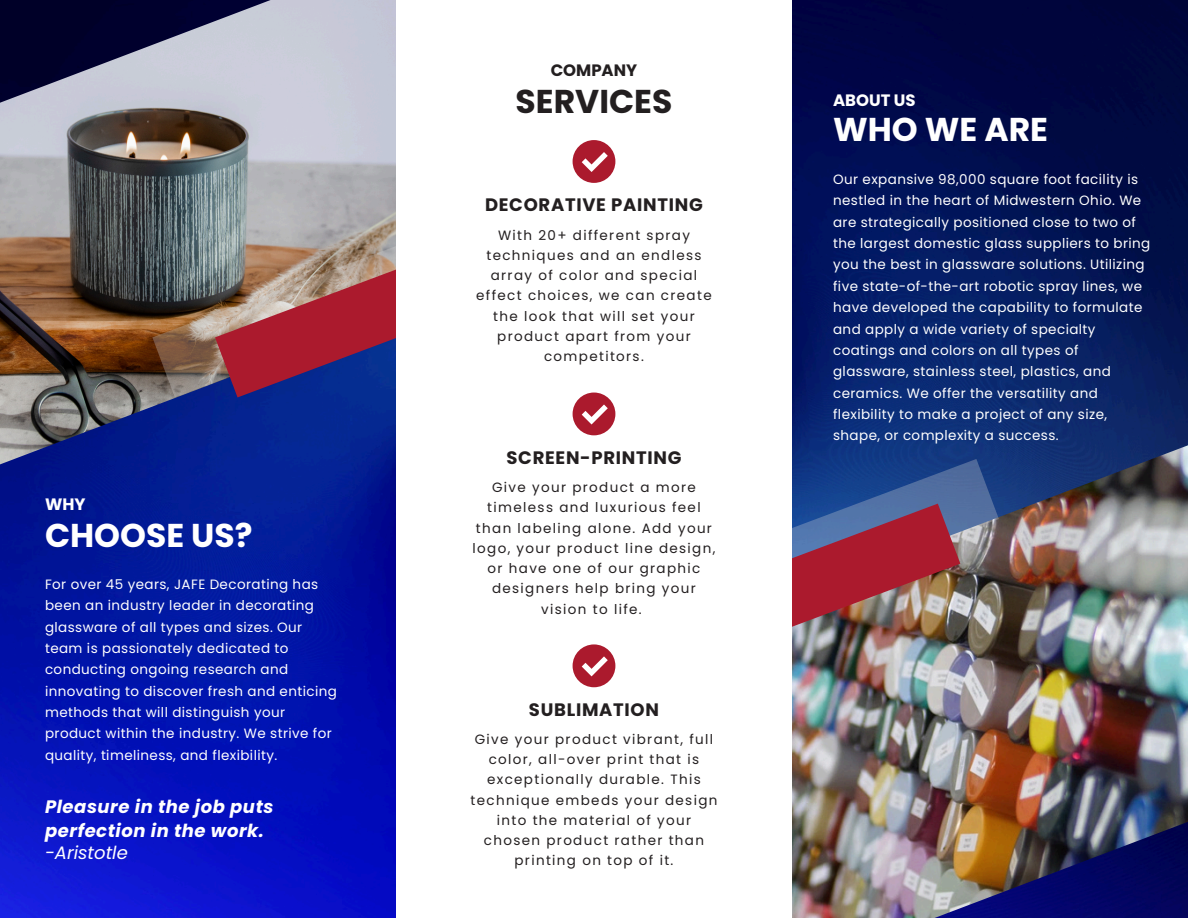
<style>
.page{position:relative;width:1188px;height:918px;background:#fff}
.page>*{position:absolute;margin:0;border:0;box-sizing:border-box;transform-origin:0 0}
.t1{font:700 33px "Poppins";color:#fff}
.t2{font:700 33px "Poppins";color:#231f20}
.t3{font:700 18px "Poppins";letter-spacing:.04em;color:#231f20}
.t4{font:italic 700 18px/24.8px "Poppins";letter-spacing:.03em;color:#fff}
.t5{font:italic 18px "Poppins";color:#fff}
.t6{font:700 16.5px "Poppins";color:#fff}
.t7{font:700 16.5px "Poppins";color:#231f20}
.t8{font:13.5px/21.3px "Poppins";letter-spacing:.03em;color:#fff}
.t9{font:13.5px/20.2px "Poppins";letter-spacing:.1em;color:#231f20;text-align:center}
</style>
<div class="page">
<img style="left:0;top:0;width:1188px;height:918px">
<img style="left:0;top:0;width:396px;height:483px">
<svg style="left:121px;top:215px;width:23px;height:194px"></svg>
<img style="left:144px;top:183px;width:252px;height:267px">
<img style="left:792px;top:423px;width:396px;height:495px">
<img style="left:792px;top:451px;width:240px;height:267px">
<div style="left:396px;top:0;width:396px;height:918px;background:#fff"></div>
<div style="left:573px;top:140px;width:42px;height:43px;background:#ab1a2d;border-radius:50%"></div>
<svg style="left:582px;top:152px;width:26px;height:20px"></svg>
<div style="left:573px;top:393px;width:42px;height:42px;background:#ab1a2d;border-radius:50%"></div>
<svg style="left:582px;top:404px;width:26px;height:20px"></svg>
<div style="left:573px;top:644px;width:42px;height:43px;background:#ab1a2d;border-radius:50%"></div>
<svg style="left:582px;top:656px;width:26px;height:20px"></svg>
<p class="t6" style="left:45px;top:492px;width:42px">WHY</p>
<h2 class="t1" style="left:45px;top:512px;width:209px">CHOOSE US?</h2>
<h2 class="t8" style="left:45px;top:573px;width:293px">For over 45 years, JAFE Decorating has been an industry leader in decorating glassware of all types and sizes. Our team is passionately dedicated to conducting ongoing research and innovating to discover fresh and enticing methods that will distinguish your product within the industry. We strive for quality, timeliness, and flexibility.</h2>
<p class="t4" style="left:45px;top:794px;width:230px">Pleasure in the job puts perfection in the work.</p>
<p class="t5" style="left:45px;top:840px;width:84px">-Aristotle</p>
<h2 class="t7" style="left:551px;top:58px;width:88px">COMPANY</h2>
<p class="t2" style="left:516px;top:78px;width:158px">SERVICES</p>
<p class="t6" style="left:833px;top:89px;width:84px">ABOUT US</p>
<h2 class="t1" style="left:833px;top:107px;width:216px">WHO WE ARE</h2>
<p class="t3" style="left:485px;top:192px;width:219px">DECORATIVE PAINTING</p>
<h1 class="t9" style="left:476px;top:225px;width:237px">With 20+ different spray techniques and an endless array of color and special effect choices, we can create the look that will set your product apart from your competitors.</h1>
<p class="t3" style="left:506px;top:445px;width:177px">SCREEN-PRINTING</p>
<p class="t9" style="left:473px;top:477px;width:244px">Give your product a more timeless and luxurious feel than labeling alone. Add your logo, your product line design, or have one of our graphic designers help bring your vision to life.</p>
<h1 class="t3" style="left:529px;top:697px;width:132px">SUBLIMATION</h1>
<h2 class="t9" style="left:471px;top:729px;width:248px">Give your product vibrant, full color, all-over print that is exceptionally durable. This technique embeds your design into the material of your chosen product rather than printing on top of it.</h2>
<h1 class="t8" style="left:833px;top:169px;width:319px">Our expansive 98,000 square foot facility is nestled in the heart of Midwestern Ohio. We are strategically positioned close to two of the largest domestic glass suppliers to bring you the best in glassware solutions. Utilizing five state-of-the-art robotic spray lines, we have developed the capability to formulate and apply a wide variety of specialty coatings and colors on all types of glassware, stainless steel, plastics, and ceramics. We offer the versatility and flexibility to make a project of any size, shape, or complexity a success.</h1>
</div>
